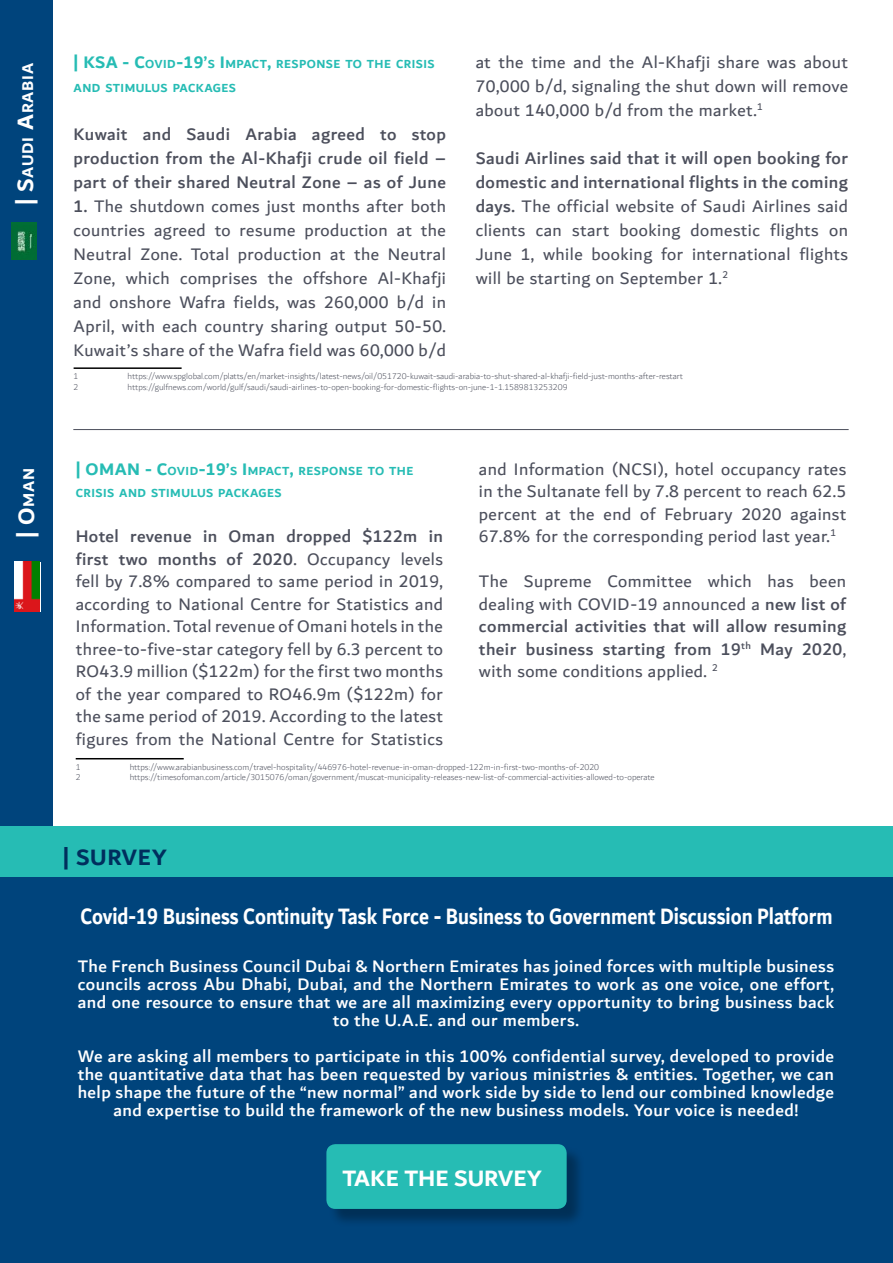
<style>
.page{position:relative;width:893px;height:1263px;background:#fff}
.page>*{position:absolute;margin:0;border:0;box-sizing:border-box;transform-origin:0 0}
.t1{font:700 24px "Dubai";color:#fff;scale:.84 1}
.t2{font:700 24px "Dubai";color:#fff}
.t3{font:700 24px "Dubai";letter-spacing:.025em;color:#002e5d}
.t4{font:18px/22.5px "Dubai";letter-spacing:.025em;color:#4c4f5c;text-align:justify}
.t5{font:500 18px/18px "Dubai";letter-spacing:.025em;color:#fff;text-align:center}
.t6{font:500 18px/24px "Dubai";letter-spacing:.025em;color:#4c4f5c;text-align:justify}
.t7{font:700 18px "Dubai";letter-spacing:.02em;color:#26bcb4}
.t8{font:700 16.8px "Dubai";letter-spacing:.045em;color:#fff}
.t9{font:700 12.6px "Dubai";letter-spacing:.005em;color:#26bcb4}
.t10{font:300 9px "Dubai";color:#4c4f5c}
.s1{font-size:24px}
.s2{font-size:12.6px}
.s3{font-size:18px}
.s4{font-weight:500}
</style>
<div class="page">
<div style="left:0;top:0;width:53px;height:1263px;background:#00447c"></div>
<hr style="left:76px;top:758px;width:108px;height:1px;background:#000">
<div style="left:15px;top:562px;width:26px;height:50px;background:#fff"></div>
<img style="left:15px;top:562px;width:25px;height:50px">
<img style="left:12px;top:222px;width:25px;height:38px">
<hr style="left:74px;top:367px;width:108px;height:2px;background:#000">
<hr style="left:73px;top:429px;width:776px;height:1px;background:#4c4f5c">
<div style="left:0;top:876px;width:893px;height:387px;background:#00447c"></div>
<div style="left:328px;top:1146px;width:257px;height:82px;background:#000;opacity:.3"></div>
<div style="left:326px;top:1144px;width:241px;height:65px;background:#26bcb4;border-radius:9px"></div>
<div style="left:0;top:826px;width:893px;height:50px;background:#26bcb4"></div>
<p class="t8" style="left:18px;top:205px;width:144px;rotate:-90deg"><span class="s1">| S</span>AUDI <span class="s1">A</span>RABIA</p>
<p class="t7" style="left:74px;top:51px;width:81px">| KSA - C<span class="s2">OVID</span></p>
<p class="t9" style="left:176px;top:56px;width:109px"><span class="s3">-19’</span>S <span class="s3">I</span>MPACT<span class="s3">,</span> RESPONSE</p>
<p class="t9" style="left:345px;top:56px;width:31px">TO THE</p>
<p class="t9" style="left:396px;top:56px;width:8px">CRISIS</p>
<p class="t9" style="left:74px;top:80px;width:41px">AND STIMULUS</p>
<p class="t9" style="left:173px;top:80px;width:49px">PACKAGES</p>
<p class="t6" style="left:74px;top:121px;width:374px">Kuwait and Saudi Arabia agreed to stop production from the Al-Khafji crude oil field – part of their shared Neutral Zone – as of June</p>
<p class="t4" style="left:74px;top:193px;width:374px;line-height:24px"><span class="s4">1.</span> The shutdown comes just months after both countries agreed to resume production at the Neutral Zone. Total production at the Neutral Zone, which comprises the offshore Al-Khafji and onshore Wafra fields, was 260,000 b/d in April, with each country sharing output 50-50.<br>Kuwait’s share of the Wafra field was 60,000 b/d</p>
<p class="t10" style="left:74px;top:369px;width:6px">1</p>
<p class="t10" style="left:128px;top:369px;width:557px">https://www.spglobal.com/platts/en/market-insights/latest-news/oil/051720-kuwait-saudi-arabia-to-shut-shared-al-khafji-field-just-months-after-restart</p>
<p class="t10" style="left:74px;top:380px;width:6px">2</p>
<p class="t10" style="left:128px;top:380px;width:441px">https://gulfnews.com/world/gulf/saudi/saudi-airlines-to-open-booking-for-domestic-flights-on-june-1-1.1589813253209</p>
<p class="t4" style="left:476px;top:49px;width:374px;line-height:24px">at the time and the Al-Khafji share was about 70,000 b/d, signaling the shut down will remove about 140,000 b/d from the market.<sup>1</sup></p>
<p class="t4" style="left:476px;top:145px;width:374px;line-height:24px"><span class="s4">Saudi Airlines said that it will open booking for domestic and international flights in the coming days.</span> The official website of Saudi Airlines said clients can start booking domestic flights on June 1, while booking for international flights will be starting on September 1.<sup>2</sup></p>
<p class="t8" style="left:18px;top:538px;width:69px;rotate:-90deg"><span class="s1">| O</span>MAN</p>
<p class="t7" style="left:76px;top:458px;width:101px">| OMAN - C<span class="s2">OVID</span></p>
<p class="t9" style="left:199px;top:463px;width:109px"><span class="s3">-19’</span>S <span class="s3">I</span>MPACT<span class="s3">,</span> RESPONSE</p>
<p class="t9" style="left:368px;top:463px;width:31px">TO THE</p>
<p class="t9" style="left:76px;top:486px;width:8px">CRISIS</p>
<p class="t9" style="left:119px;top:486px;width:41px">AND STIMULUS</p>
<p class="t9" style="left:218px;top:486px;width:49px">PACKAGES</p>
<p class="t4" style="left:76px;top:525px;width:369px"><span class="s4">Hotel revenue in Oman dropped $122m in first two months of 2020</span>. Occupancy levels fell by 7.8% compared to same period in 2019, according to National Centre for Statistics and Information. Total revenue of Omani hotels in the three-to-five-star category fell by 6.3 percent to RO43.9 million ($122m) for the first two months of the year compared to RO46.9m ($122m) for the same period of 2019. According to the latest figures from the National Centre for Statistics</p>
<p class="t10" style="left:76px;top:760px;width:6px">1</p>
<p class="t10" style="left:130px;top:760px;width:471px">https://www.arabianbusiness.com/travel-hospitality/446976-hotel-revenue-in-oman-dropped-122m-in-first-two-months-of-2020</p>
<p class="t10" style="left:76px;top:770px;width:6px">2</p>
<p class="t10" style="left:130px;top:770px;width:526px">https://timesofoman.com/article/3015076/oman/government/muscat-municipality-releases-new-list-of-commercial-activities-allowed-to-operate</p>
<p class="t4" style="left:479px;top:457px;width:369px">and Information (NCSI), hotel occupancy rates in the Sultanate fell by 7.8 percent to reach 62.5 percent at the end of February 2020 against 67.8% for the corresponding period last year.<sup>1</sup></p>
<p class="t4" style="left:479px;top:570px;width:369px">The Supreme Committee which has been dealing with COVID-19 announced a <span class="s4">new list of commercial activities that will allow resuming their business starting from 19</span><sup>th</sup> <span class="s4">May 2020</span>, with some conditions applied. <sup>2</sup></p>
<h1 class="t3" style="left:63px;top:842px;width:105px">| SURVEY</h1>
<h1 class="t1" style="left:80px;top:901px;width:897px">Covid-19 Business Continuity Task Force - Business to Government Discussion Platform</h1>
<p class="t5" style="left:78px;top:957px;width:758px">The French Business Council Dubai &amp; Northern Emirates has joined forces with multiple business councils across Abu Dhabi, Dubai, and the Northern Emirates to work as one voice, one effort, and one resource to ensure that we are all maximizing every opportunity to bring business back to the U.A.E. and our members.</p>
<p class="t5" style="left:78px;top:1047px;width:758px">We are asking all members to participate in this 100% confidential survey, developed to provide the quantitative data that has been requested by various ministries &amp; entities. Together, we can help shape the future of the “new normal” and work side by side to lend our combined knowledge and expertise to build the framework of the new business models. Your voice is needed!</p>
<h1 class="t2" style="left:342px;top:1163px;width:201px">TAKE THE SURVEY</h1>
</div>
